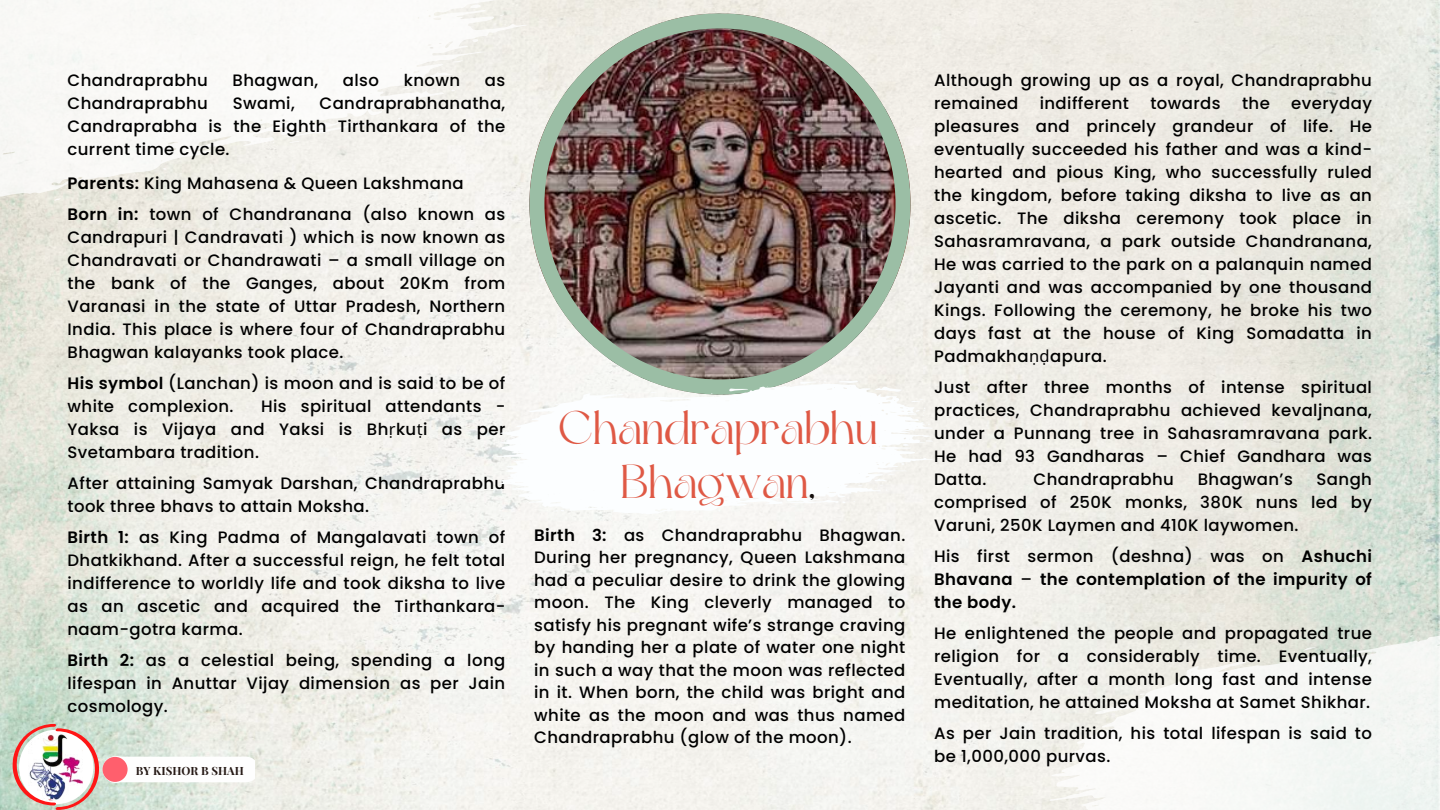
<style>
.page{position:relative;width:1440px;height:810px;background:#fff}
.page>*{position:absolute;margin:0;border:0;box-sizing:border-box;transform-origin:0 0}
.t1{font:47.1px/54px "Dream Avenue";color:#df5945;text-align:center}
.t2{font:500 16.5px/23px "Poppins";letter-spacing:.025em;color:#000;text-align:justify}
.t3{font:600 16.5px/23px "Poppins";letter-spacing:.025em;color:#000;text-align:justify}
.t4{font:700 11.4px "Playfair Display";color:#261a16}
.s1{font-weight:600}
.s2{font-family:"Noto Sans";font-weight:400}
.s3{color:#130e0c}
.s4{font-weight:500}
</style>
<div class="page">
<img style="left:0;top:0;width:1440px;height:810px">
<svg style="left:1031px;top:563px;width:409px;height:247px;fill:#f1f3ee"></svg>
<svg style="left:1302px;top:646px;width:15px;height:5px"></svg>
<svg style="left:1247px;top:658px;width:11px;height:6px"></svg>
<svg style="left:1139px;top:693px;width:7px;height:2px"></svg>
<svg style="left:1381px;top:640px;width:6px;height:5px"></svg>
<img style="left:529px;top:13px;width:381px;height:371px">
<svg style="left:0;top:0;width:542px;height:231px;fill:#f7f7f4"></svg>
<svg style="left:470px;top:4px;width:11px;height:5px"></svg>
<svg style="left:289px;top:141px;width:11px;height:3px"></svg>
<svg style="left:401px;top:87px;width:10px;height:3px"></svg>
<svg style="left:54px;top:198px;width:7px;height:3px"></svg>
<svg style="left:180px;top:180px;width:7px;height:2px"></svg>
<svg style="left:499px;top:14px;width:6px;height:3px"></svg>
<svg style="left:472px;top:39px;width:11px;height:3px"></svg>
<svg style="left:372px;top:120px;width:18px;height:9px"></svg>
<svg style="left:429px;top:60px;width:35px;height:32px"></svg>
<svg style="left:13px;top:724px;width:241px;height:86px"></svg>
<div style="left:103px;top:757px;width:25px;height:25px;background:#ff5f6d;border-radius:50%"></div>
<svg style="left:496px;top:384px;width:437px;height:130px"></svg>
<svg style="left:729px;top:389px;width:19px;height:2px"></svg>
<svg style="left:902px;top:444px;width:7px;height:2px"></svg>
<svg style="left:926px;top:440px;width:8px;height:2px"></svg>
<svg style="left:618px;top:394px;width:6px;height:2px"></svg>
<svg style="left:549px;top:510px;width:15px;height:2px"></svg>
<svg style="left:901px;top:463px;width:7px;height:2px"></svg>
<svg style="left:645px;top:392px;width:13px;height:2px"></svg>
<svg style="left:911px;top:398px;width:14px;height:4px"></svg>
<svg style="left:793px;top:381px;width:33px;height:3px"></svg>
<svg style="left:839px;top:381px;width:22px;height:6px"></svg>
<svg style="left:838px;top:501px;width:17px;height:4px"></svg>
<svg style="left:918px;top:452px;width:3px;height:6px"></svg>
<svg style="left:874px;top:386px;width:28px;height:10px"></svg>
<svg style="left:916px;top:408px;width:17px;height:17px"></svg>
<svg style="left:874px;top:474px;width:29px;height:17px"></svg>
<p class="t2" style="left:68px;top:69px;width:142px">Chandraprabhu</p>
<p class="t2" style="left:233px;top:69px;width:87px">Bhagwan,</p>
<p class="t2" style="left:343px;top:69px;width:38px">also</p>
<p class="t2" style="left:404px;top:69px;width:58px">known</p>
<p class="t2" style="left:485px;top:69px;width:22px">as</p>
<p class="t2" style="left:68px;top:92px;width:142px">Chandraprabhu</p>
<p class="t2" style="left:233px;top:92px;width:64px">Swami,</p>
<p class="t2" style="left:68px;top:92px;width:439px;text-indent:252px">Candraprabhanatha, Candraprabha is the Eighth Tirthankara of the current time cycle.</p>
<p class="t2" style="left:68px;top:168px;width:439px;line-height:31px"><span class="s1">Parents:</span> King Mahasena &amp; Queen Lakshmana<br><span class="s1">Born in:</span> town of Chandranana (also known as</p>
<p class="t2" style="left:68px;top:226px;width:439px">Candrapuri | Candravati ) which is now known as Chandravati or Chandrawati – a small village on the bank of the Ganges, about 20Km from Varanasi in the state of Uttar Pradesh, Northern India. This place is where four of Chandraprabhu Bhagwan kalayanks took place.</p>
<p class="t2" style="left:68px;top:372px;width:439px"><span class="s1">His symbol</span> (Lanchan) is moon and is said to be of white complexion.</p>
<p class="t2" style="left:68px;top:395px;width:439px;text-indent:194px">His spiritual attendants - Yaksa is Vijaya and Yaksi is Bh<span class="s2">ṛ</span>ku<span class="s2">ṭ</span>i as per Svetambara tradition.</p>
<p class="t2" style="left:68px;top:472px;width:439px">After attaining Samyak Darshan, Chandraprabhu took three bhavs to attain Moksha.</p>
<p class="t2" style="left:68px;top:526px;width:439px"><span class="s1">Birth 1:</span> as King Padma of Mangalavati town of Dhatkikhand. After a successful reign, he felt total indifference to worldly life and took diksha to live as an ascetic and acquired the Tirthankara&shy;naam-gotra karma.</p>
<p class="t2" style="left:68px;top:649px;width:439px"><span class="s1">Birth 2:</span> as a celestial being, spending a long lifespan in Anuttar Vijay dimension as per Jain cosmology.</p>
<p class="t4" style="left:136px;top:763px;width:109px">BY KISHOR B SHAH</p>
<h1 class="t1" style="left:559px;top:406px;width:321px">Chandraprabhu<br>Bhagwan<span class="s3">,</span></h1>
<p class="t2" style="left:534px;top:523px;width:373px;line-height:22.5px"><span class="s1">Birth 3:</span> as Chandraprabhu Bhagwan.<br>During her pregnancy, Queen Lakshmana had a peculiar desire to drink the glowing moon. The King cleverly managed to satisfy his pregnant wife’s strange craving by handing her a plate of water one night in such a way that the moon was reflected in it. When born, the child was bright and white as the moon and was thus named Chandraprabhu (glow of the moon).</p>
<p class="t2" style="left:934px;top:69px;width:439px">Although growing up as a royal, Chandraprabhu remained</p>
<p class="t2" style="left:1040px;top:92px;width:91px">indifferent</p>
<p class="t2" style="left:1150px;top:92px;width:72px">towards</p>
<p class="t2" style="left:1242px;top:92px;width:29px">the</p>
<p class="t2" style="left:934px;top:92px;width:439px;text-indent:357px">everyday pleasures and princely grandeur of life. He eventually succeeded his father and was a kind&shy;hearted and pious King, who successfully ruled the kingdom, before taking diksha to live as an ascetic. The diksha ceremony took place in Sahasramravana, a park outside Chandranana, He was carried to the park on a palanquin named Jayanti and was accompanied by one thousand Kings. Following the ceremony, he broke his two days fast at the house of King Somadatta in Padmakha<span class="s2">ṇḍ</span>apura.</p>
<p class="t2" style="left:934px;top:376px;width:439px">Just after three months of intense spiritual practices, Chandraprabhu achieved kevaljnana, under a Punnang tree in Sahasramravana park.<br>He had 93 Gandharas – Chief Gandhara was Datta.</p>
<p class="t2" style="left:934px;top:468px;width:439px;text-indent:382px">Sangh comprised of 250K monks, 380K nuns led by Varuni, 250K Laymen and 410K laywomen.</p>
<p class="t3" style="left:934px;top:545px;width:439px"><span class="s4">His first sermon (deshna) was on</span> Ashuchi Bhavana <span class="s4">–</span> the contemplation of the impurity of the body.</p>
<p class="t2" style="left:934px;top:622px;width:439px">He enlightened the people and propagated true religion for a considerably time. Eventually, Eventually, after a month long fast and intense meditation, he attained Moksha at Samet Shikhar.</p>
<p class="t2" style="left:934px;top:722px;width:439px">As per Jain tradition, his total lifespan is said to be 1,000,000 purvas.</p>
<p class="t2" style="left:1034px;top:468px;width:142px">Chandraprabhu</p>
<p class="t2" style="left:1198px;top:468px;width:97px">Bhagwan’s</p>
</div>
